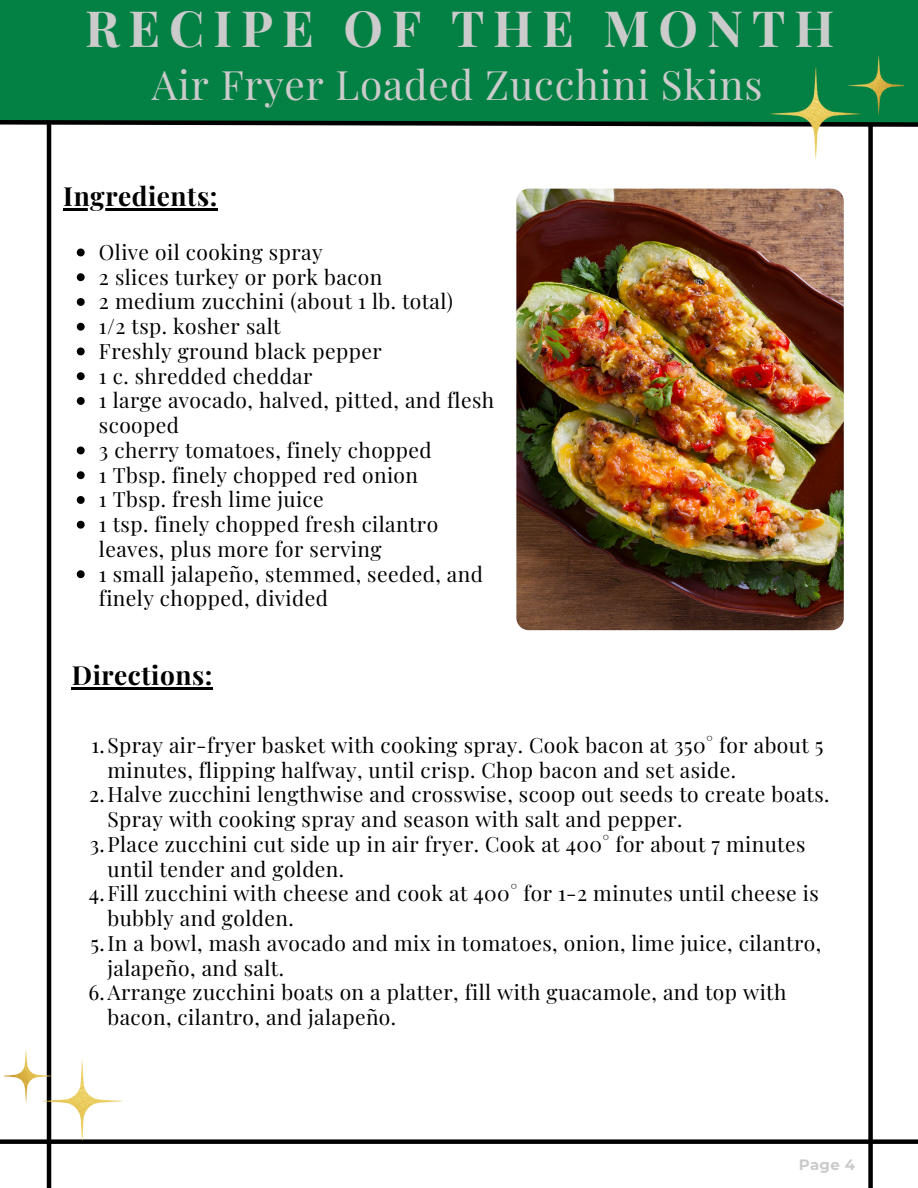
<style>
.page{position:relative;width:918px;height:1188px;background:#fff}
.page>*{position:absolute;margin:0;border:0;box-sizing:border-box;transform-origin:0 0}
.t1{font:700 49.95px "Playfair Display";letter-spacing:.18em;color:#cbcbcb}
.t2{font:40.5px "Playfair Display";letter-spacing:.02em;color:#cbcbcb}
.t3{font:700 26.25px "Playfair Display";letter-spacing:.02em;color:#000}
.t4{font:21px/24.8px "Playfair Display";letter-spacing:.02em;color:#000}
.t5{font:700 15px "Montserrat";color:#cbcbcb}
</style>
<div class="page">
<div style="left:0;top:0;width:918px;height:123px;background:#038043"></div>
<svg style="left:0;top:120px;width:918px;height:9px"></svg>
<hr style="left:47px;top:122px;width:4px;height:1066px;background:#000">
<div style="left:0;top:1139px;width:918px;height:5px;background:#000"></div>
<div style="left:868px;top:125px;width:5px;height:1063px;background:#000"></div>
<hr style="left:72px;top:688px;width:141px;height:2px;background:#000">
<img style="left:516px;top:189px;width:328px;height:441px;border-radius:12px">
<img style="left:771px;top:56px;width:133px;height:103px">
<img style="left:4px;top:1049px;width:118px;height:93px">
<hr style="left:63px;top:208px;width:155px;height:2px;background:#000">
<svg style="left:77px;top:249px;width:8px;height:7px"></svg>
<svg style="left:77px;top:273px;width:8px;height:8px"></svg>
<svg style="left:77px;top:298px;width:8px;height:8px"></svg>
<svg style="left:77px;top:323px;width:8px;height:8px"></svg>
<svg style="left:77px;top:348px;width:8px;height:7px"></svg>
<svg style="left:77px;top:372px;width:8px;height:8px"></svg>
<svg style="left:77px;top:397px;width:8px;height:8px"></svg>
<svg style="left:77px;top:447px;width:8px;height:7px"></svg>
<svg style="left:77px;top:471px;width:8px;height:8px"></svg>
<svg style="left:77px;top:496px;width:8px;height:8px"></svg>
<svg style="left:77px;top:521px;width:8px;height:8px"></svg>
<svg style="left:77px;top:570px;width:8px;height:8px"></svg>
<h3 class="t1" style="left:85px;top:-7px;width:751px">RECIPE OF THE MONTH</h3>
<p class="t2" style="left:152px;top:56px;width:612px">Air Fryer Loaded Zucchini Skins</p>
<p class="t3" style="left:63px;top:177px;width:156px">Ingredients:</p>
<p class="t4" style="left:99px;top:239px;width:225px">Olive oil cooking spray</p>
<p class="t4" style="left:99px;top:263px;width:285px">2 slices turkey or pork bacon</p>
<p class="t4" style="left:99px;top:288px;width:356px">2 medium zucchini (about 1 lb. total)</p>
<p class="t4" style="left:99px;top:313px;width:183px">1/2 tsp. kosher salt</p>
<p class="t4" style="left:99px;top:338px;width:284px">Freshly ground black pepper</p>
<p class="t4" style="left:99px;top:362px;width:215px">1 c. shredded cheddar</p>
<p class="t4" style="left:99px;top:387px;width:397px">1 large avocado, halved, pitted, and flesh scooped</p>
<p class="t4" style="left:99px;top:437px;width:334px">3 cherry tomatoes, finely chopped</p>
<p class="t4" style="left:99px;top:461px;width:321px">1 Tbsp. finely chopped red onion</p>
<p class="t4" style="left:99px;top:486px;width:226px">1 Tbsp. fresh lime juice</p>
<p class="t4" style="left:99px;top:511px;width:341px">1 tsp. finely chopped fresh cilantro leaves, plus more for serving</p>
<p class="t4" style="left:99px;top:560px;width:386px">1 small jalapeño, stemmed, seeded, and finely chopped, divided</p>
<p class="t3" style="left:72px;top:657px;width:142px">Directions:</p>
<h1 class="t4" style="left:107px;top:732px;width:718px;text-indent:-16px">1.Spray air-fryer basket with cooking spray. Cook bacon at 350° for about 5 minutes, flipping halfway, until crisp. Chop bacon and set aside.</h1>
<h2 class="t4" style="left:107px;top:781px;width:724px;text-indent:-18px">2.Halve zucchini lengthwise and crosswise, scoop out seeds to create boats.<br>Spray with cooking spray and season with salt and pepper.</h2>
<p class="t4" style="left:107px;top:831px;width:700px;text-indent:-18px">3.Place zucchini cut side up in air fryer. Cook at 400° for about 7 minutes until tender and golden.</p>
<p class="t4" style="left:107px;top:880px;width:713px;text-indent:-19px">4.Fill zucchini with cheese and cook at 400° for 1-2 minutes until cheese is bubbly and golden.</p>
<p class="t4" style="left:107px;top:930px;width:715px;text-indent:-17px">5.In a bowl, mash avocado and mix in tomatoes, onion, lime juice, cilantro, jalapeño, and salt.</p>
<p class="t4" style="left:107px;top:979px;width:681px;text-indent:-19px">6.Arrange zucchini boats on a platter, fill with guacamole, and top with bacon, cilantro, and jalapeño.</p>
<h3 class="t5" style="left:799px;top:1156px;width:58px">Page 4</h3>
</div>
